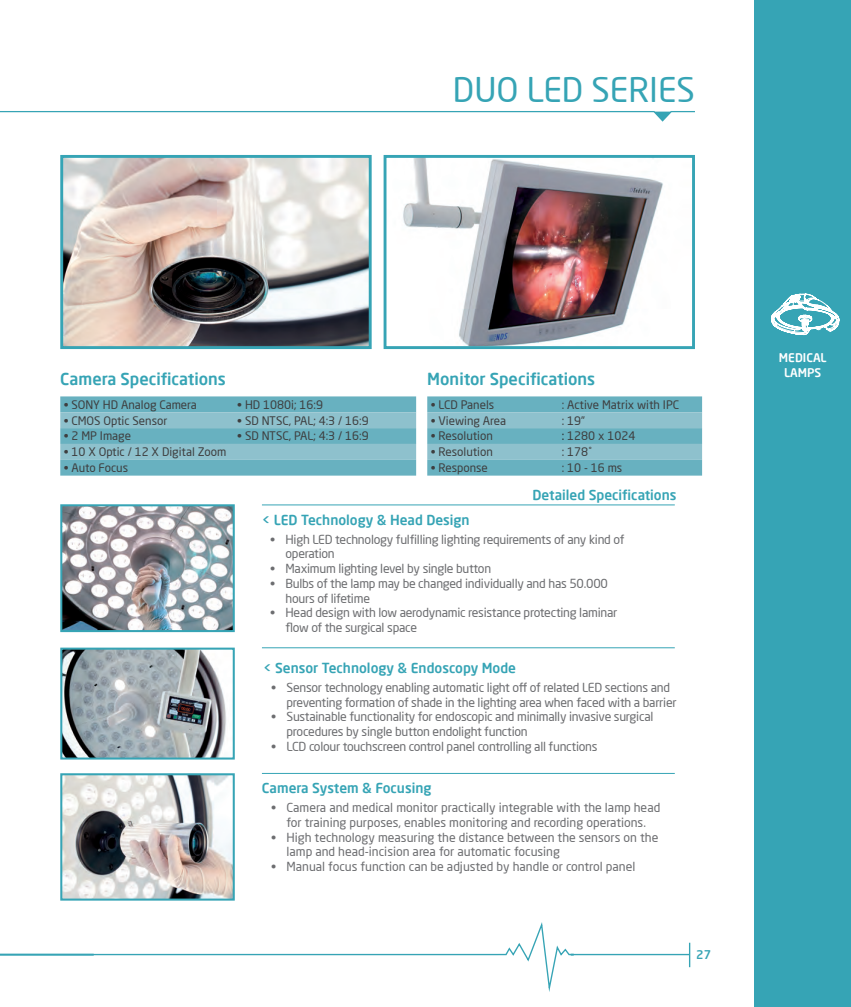
<style>
.page{position:relative;width:851px;height:1007px;background:#fff}
.page>*{position:absolute;margin:0;border:0;box-sizing:border-box;transform-origin:0 0}
.t1{font:33.38px "Neo Sans Pro";color:#36a4b5}
.t2{font:500 16.38px "Neo Sans Pro";color:#36a4b5}
.t3{font:500 13.62px "Neo Sans Pro";color:#36a4b5}
.t4{font:12.25px/14.8px "Neo Sans Pro";letter-spacing:-.02em;color:#6c6d70}
.t5{font:12.25px/14.8px "Neo Sans Pro";color:#6c6d70;text-align:center}
.t6{font:500 11.88px/14.1px "Neo Sans Pro";color:#fff;text-align:center}
.t7{font:500 11.75px "Neo Sans Pro";color:#36a4b5}
.t8{font:11.62px "Neo Sans Pro";color:#3e3e3f}
.s1{color:#231f20}
</style>
<div class="page">
<img style="left:63px;top:507px;width:169px;height:122px">
<div style="left:60px;top:504px;width:175px;height:128px;border:2px solid #36a4b5"></div>
<img style="left:63px;top:776px;width:169px;height:121px">
<div style="left:60px;top:773px;width:175px;height:127px;border:2px solid #36a4b5"></div>
<img style="left:63px;top:650px;width:164px;height:106px">
<div style="left:60px;top:647px;width:175px;height:112px;border:2px solid #36a4b5"></div>
<hr style="left:262px;top:773px;width:412px;height:1px;background:#36a4b5">
<hr style="left:262px;top:504px;width:412px;height:1px;background:#36a4b5">
<hr style="left:262px;top:647px;width:412px;height:1px;background:#36a4b5">
<img style="left:403px;top:159px;width:260px;height:186px">
<div style="left:383px;top:155px;width:311px;height:194px;border:3px solid #36a4b5"></div>
<img style="left:64px;top:159px;width:303px;height:186px">
<div style="left:60px;top:155px;width:311px;height:194px;border:3px solid #36a4b5"></div>
<svg style="left:60px;top:396px;width:356px;height:79px;background:#79b8c5"></svg>
<svg style="left:427px;top:396px;width:275px;height:79px;background:#79b8c6"></svg>
<div style="left:754px;top:0;width:96px;height:1006px;background:#36a4b5"></div>
<svg style="left:771px;top:293px;width:68px;height:43px"></svg>
<svg style="left:0;top:922px;width:691px;height:70px"></svg>
<svg style="left:0;top:111px;width:695px;height:11px"></svg>
<h1 class="t1" style="left:453px;top:69px;width:243px">DUO LED SERIES</h1>
<h2 class="t2" style="left:60px;top:369px;width:167px">Camera Specifications</h2>
<p class="t8" style="left:64px;top:397px;width:135px">• SONY HD Analog Camera</p>
<p class="t8" style="left:237px;top:397px;width:87px">• HD 1080i; 16:9</p>
<p class="t8" style="left:64px;top:413px;width:105px">• CMOS Optic Sensor</p>
<p class="t8" style="left:237px;top:413px;width:133px">• SD NTSC, PAL; 4:3 / 16:9</p>
<p class="t8" style="left:64px;top:429px;width:69px">• 2 MP Image</p>
<p class="t8" style="left:237px;top:429px;width:133px">• SD NTSC, PAL; 4:3 / 16:9</p>
<p class="t8" style="left:64px;top:445px;width:164px">• 10 X Optic / 12 X Digital Zoom</p>
<p class="t8" style="left:64px;top:460px;width:66px">• Auto Focus</p>
<h2 class="t2" style="left:427px;top:368px;width:169px">Monitor Specifications</h2>
<p class="t8" style="left:430px;top:397px;width:65px">• LCD Panels</p>
<p class="t8" style="left:561px;top:397px;width:119px">: Active Matrix with IPC</p>
<p class="t8" style="left:430px;top:413px;width:77px">• Viewing Area</p>
<p class="t8" style="left:561px;top:413px;width:25px">: 19”</p>
<p class="t8" style="left:430px;top:429px;width:64px">• Resolution</p>
<p class="t8" style="left:561px;top:429px;width:75px"><span class="s1">:</span> 1280 x 1024</p>
<p class="t8" style="left:430px;top:445px;width:64px">• Resolution</p>
<p class="t8" style="left:561px;top:445px;width:32px">: 178˚</p>
<p class="t8" style="left:430px;top:460px;width:59px">• Response</p>
<p class="t8" style="left:561px;top:460px;width:62px">: 10 - 16 ms</p>
<p class="t3" style="left:532px;top:486px;width:145px">Detailed Specifications</p>
<p class="t3" style="left:262px;top:511px;width:209px">&lt; LED Technology &amp; Head Design</p>
<p class="t4" style="left:285px;top:531px;width:340px;text-indent:-15px">• High LED technology fulfilling lighting requirements of any kind of operation</p>
<p class="t4" style="left:270px;top:561px;width:223px">• Maximum lighting level by single button</p>
<p class="t4" style="left:285px;top:575px;width:324px;text-indent:-15px">• Bulbs of the lamp may be changed individually and has 50.000 hours of lifetime</p>
<p class="t4" style="left:285px;top:605px;width:333px;text-indent:-15px">• Head design with low aerodynamic resistance protecting laminar flow of the surgical space</p>
<p class="t3" style="left:263px;top:659px;width:254px">&lt; Sensor Technology &amp; Endoscopy Mode</p>
<p class="t4" style="left:286px;top:679px;width:391px;text-indent:-15px">• Sensor technology enabling automatic light off of related LED sections and preventing formation of shade in the lighting area when faced with a barrier</p>
<p class="t4" style="left:286px;top:709px;width:368px;text-indent:-15px">• Sustainable functionality for endoscopic and minimally invasive surgical procedures by single button endolight function</p>
<p class="t4" style="left:271px;top:738px;width:328px">• LCD colour touchscreen control panel controlling all functions</p>
<p class="t3" style="left:262px;top:779px;width:171px">Camera System &amp; Focusing</p>
<p class="t5" style="left:271px;top:800px;width:391px">• Camera and medical monitor practically integrable with the lamp head for training purposes, enables monitoring and recording operations.</p>
<p class="t5" style="left:286px;top:829px;width:373px;text-align:left;text-indent:-15px">• High technology measuring the distance between the sensors on the lamp and head-incision area for automatic focusing</p>
<p class="t5" style="left:271px;top:858px;width:366px">• Manual focus function can be adjusted by handle or control panel</p>
<p class="t7" style="left:696px;top:947px;width:16px">27</p>
<p class="t6" style="left:778px;top:350px;width:49px">MEDICAL<br>LAMPS</p>
</div>
